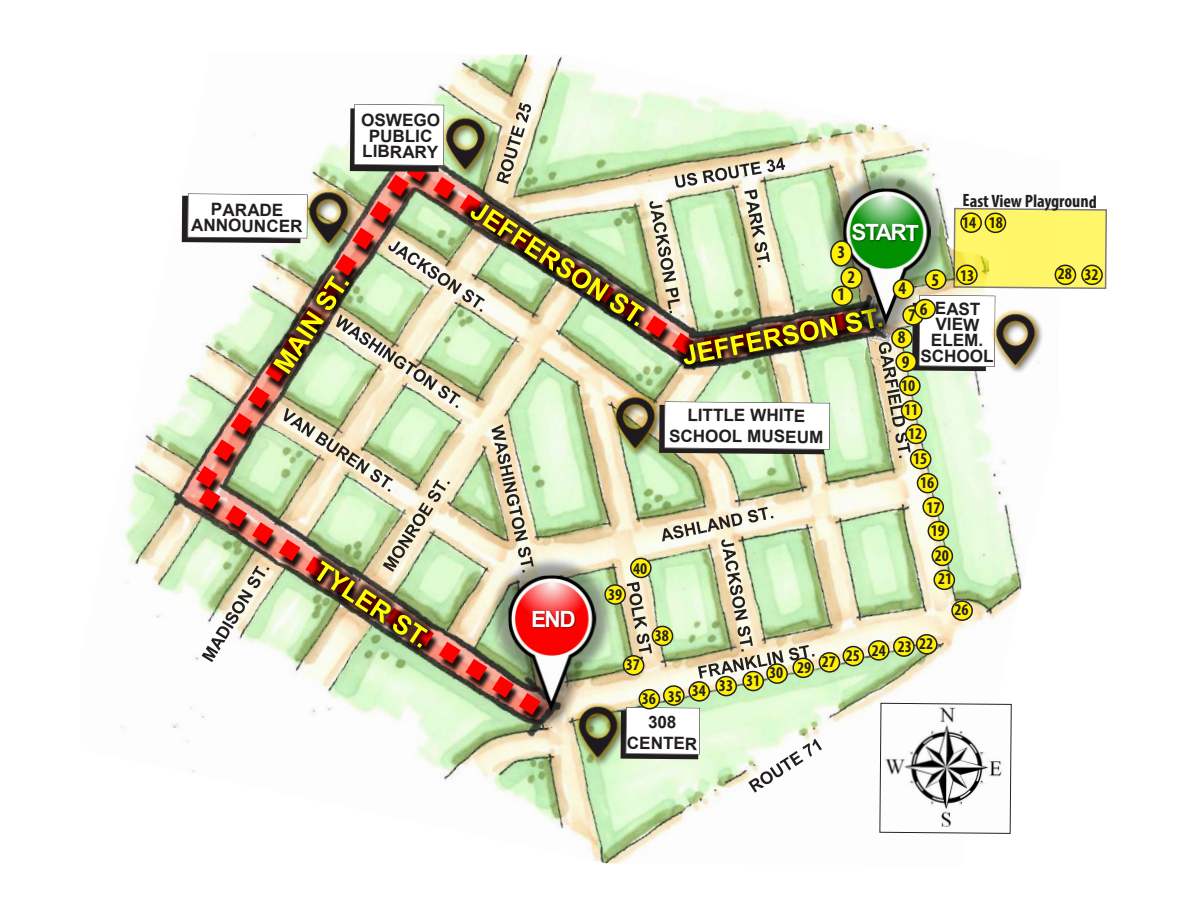
<style>
.page{position:relative;width:1188px;height:918px;background:#fff}
.page>*{position:absolute;margin:0;border:0;box-sizing:border-box;transform-origin:0 0}
.t1{font:700 22.5px "Arial";color:#fff}
.t2{font:700 condensed 18px "Myriad Pro";letter-spacing:-.01em;color:#231f20}
.t3{font:700 17.1px/15.8px "Arial";color:#231f20;text-align:center}
.s1{font-family:"Myriad Pro";font-stretch:condensed;font-size:18px}
</style>
<div class="page">
<img style="left:120px;top:54px;width:600px;height:810px">
<img style="left:182px;top:103px;width:925px;height:731px">
<p class="t3" style="left:191px;top:202px;width:113px">PARADE<br>ANNOUNCER</p>
<p class="t3" style="left:361px;top:113px;width:81px">OSWEGO<br>PUBLIC<br>LIBRARY</p>
<p class="t2" style="left:963px;top:190px;width:136px">East View Playground</p>
<p class="t1" style="left:852px;top:217px;width:69px;rotate:1deg">START</p>
<p class="t2" style="left:848px;top:266px;width:9px">2</p>
<p class="t2" style="left:837px;top:241px;width:9px">3</p>
<p class="t2" style="left:837px;top:283px;width:9px">1</p>
<p class="t2" style="left:931px;top:268px;width:9px">5</p>
<p class="t2" style="left:899px;top:277px;width:9px">4</p>
<p class="t3" style="left:920px;top:301px;width:62px"><span class="s1">6</span> EAST</p>
<p class="t3" style="left:936px;top:317px;width:45px">VIEW</p>
<p class="t3" style="left:931px;top:333px;width:54px">ELEM.</p>
<p class="t3" style="left:920px;top:349px;width:75px">SCHOOL</p>
<p class="t2" style="left:908px;top:304px;width:9px">7</p>
<p class="t2" style="left:898px;top:326px;width:9px">8</p>
<p class="t2" style="left:902px;top:351px;width:9px">9</p>
<p class="t3" style="left:669px;top:405px;width:156px;line-height:21.1px">LITTLE WHITE<br>SCHOOL MUSEUM</p>
<p class="t3" style="left:627px;top:712px;width:72px;line-height:21px">308<br>CENTER</p>
</div>
